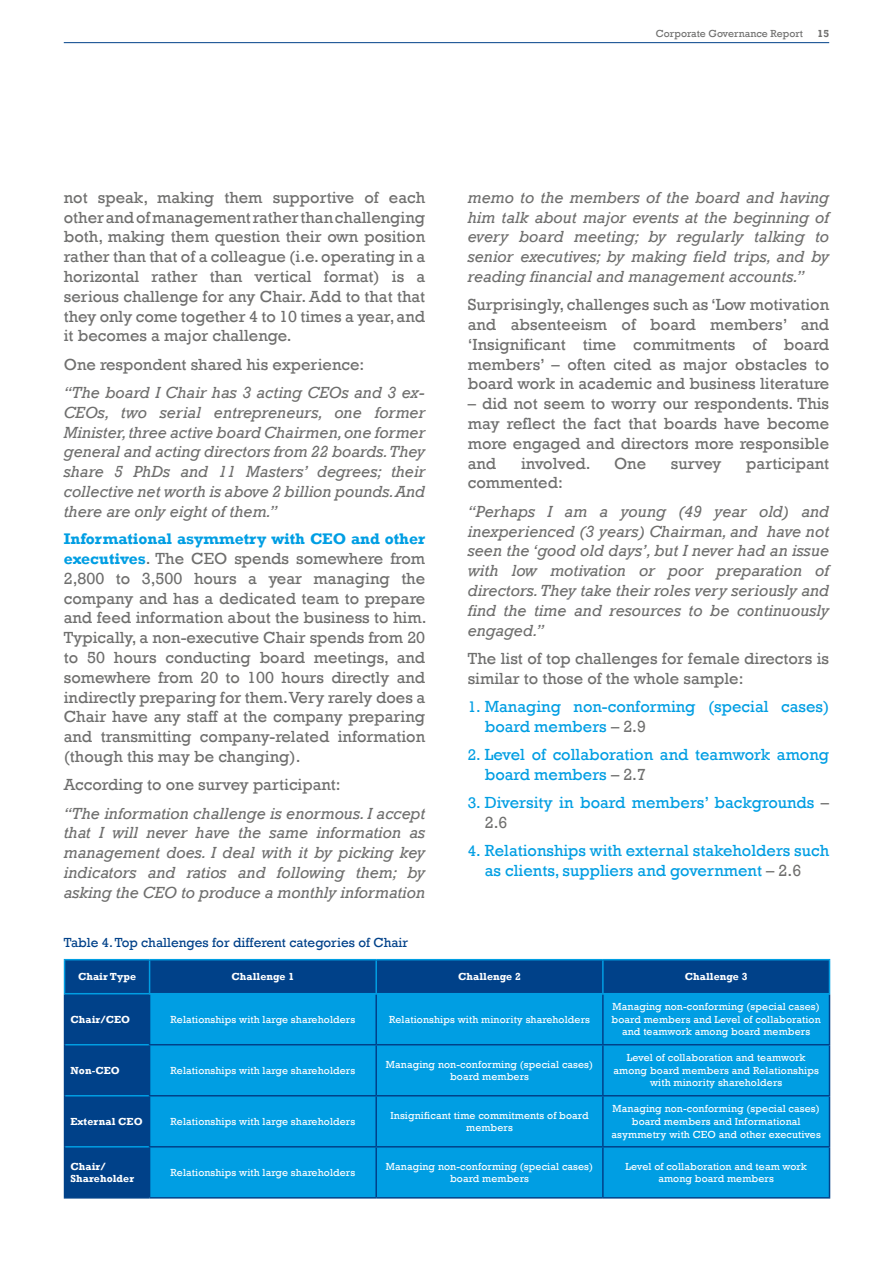
<style>
.page{position:relative;width:893px;height:1263px;background:#fff}
.page>*{position:absolute;margin:0;border:0;box-sizing:border-box;transform-origin:0 0}
.t1{font:16.5px/19.8px "Rockwell";color:#6f6f6e;text-align:justify}
.t2{font:italic 16.5px/19.8px "Rockwell";color:#6f6f6e;text-align:justify}
.t3{font:16.5px/19.8px "Rockwell";color:#009ee3}
.t4{font:700 15.75px "Rockwell";color:#009ee3}
.t5{font:13.5px "Rockwell";color:#004189}
.t6{font:10.5px/12.6px "Rockwell";letter-spacing:.01em;color:#fff;text-align:center}
.t7{font:700 10.5px/12.6px "Rockwell";letter-spacing:.01em;color:#fff}
.t8{font:10.5px "Rockwell";color:#6f6f6e}
.t9{font:700 10.5px "Rockwell";color:#6f6f6e}
.s1{font-weight:700;font-size:15.75px;color:#009ee3}
.s2{font-size:15.75px}
.s3{color:#6f6f6e}
</style>
<div class="page">
<hr style="left:64px;top:42px;width:765px;height:1px;background:#004189">
<div style="left:65px;top:960px;width:764px;height:237px;background:#004189"></div>
<div style="left:150px;top:994px;width:679px;height:203px;background:#009ee3"></div>
<hr style="left:64px;top:994px;width:1px;height:51px;background:#004189">
<hr style="left:64px;top:1045px;width:1px;height:51px;background:#004189">
<hr style="left:64px;top:1096px;width:1px;height:51px;background:#004189">
<hr style="left:64px;top:1147px;width:1px;height:50px;background:#004189">
<hr style="left:149px;top:994px;width:1px;height:50px;background:#004189">
<hr style="left:375px;top:994px;width:2px;height:50px;background:#004189">
<hr style="left:602px;top:994px;width:2px;height:50px;background:#004189">
<hr style="left:829px;top:994px;width:1px;height:50px;background:#004189">
<hr style="left:149px;top:1045px;width:1px;height:50px;background:#004189">
<hr style="left:375px;top:1045px;width:2px;height:50px;background:#004189">
<hr style="left:602px;top:1045px;width:2px;height:50px;background:#004189">
<hr style="left:829px;top:1045px;width:1px;height:50px;background:#004189">
<hr style="left:149px;top:1096px;width:1px;height:50px;background:#004189">
<hr style="left:375px;top:1096px;width:2px;height:50px;background:#004189">
<hr style="left:602px;top:1096px;width:2px;height:50px;background:#004189">
<hr style="left:829px;top:1096px;width:1px;height:50px;background:#004189">
<hr style="left:149px;top:1147px;width:1px;height:50px;background:#004189">
<hr style="left:375px;top:1147px;width:2px;height:50px;background:#004189">
<hr style="left:602px;top:1147px;width:2px;height:50px;background:#004189">
<hr style="left:829px;top:1147px;width:1px;height:50px;background:#004189">
<hr style="left:149px;top:1044px;width:227px;height:1px;background:#004189">
<hr style="left:376px;top:1044px;width:227px;height:1px;background:#004189">
<hr style="left:603px;top:1044px;width:227px;height:1px;background:#004189">
<hr style="left:149px;top:1095px;width:227px;height:1px;background:#004189">
<hr style="left:376px;top:1095px;width:227px;height:1px;background:#004189">
<hr style="left:603px;top:1095px;width:227px;height:1px;background:#004189">
<hr style="left:149px;top:1146px;width:227px;height:1px;background:#004189">
<hr style="left:376px;top:1146px;width:227px;height:1px;background:#004189">
<hr style="left:603px;top:1146px;width:227px;height:1px;background:#004189">
<hr style="left:64px;top:1197px;width:86px;height:1px;background:#004189">
<hr style="left:150px;top:1197px;width:226px;height:1px;background:#004189">
<hr style="left:376px;top:1197px;width:227px;height:1px;background:#004189">
<hr style="left:603px;top:1197px;width:227px;height:1px;background:#004189">
<hr style="left:65px;top:1044px;width:84px;height:1px;background:#009ee3">
<hr style="left:65px;top:1095px;width:84px;height:1px;background:#009ee3">
<hr style="left:65px;top:1146px;width:84px;height:1px;background:#009ee3">
<hr style="left:64px;top:959px;width:86px;height:1px;background:#009ee3">
<hr style="left:64px;top:960px;width:1px;height:33px;background:#009ee3">
<hr style="left:150px;top:959px;width:226px;height:1px;background:#009ee3">
<hr style="left:149px;top:960px;width:1px;height:33px;background:#009ee3">
<hr style="left:376px;top:959px;width:227px;height:1px;background:#009ee3">
<hr style="left:375px;top:960px;width:2px;height:33px;background:#009ee3">
<hr style="left:603px;top:959px;width:227px;height:1px;background:#009ee3">
<hr style="left:602px;top:960px;width:2px;height:33px;background:#009ee3">
<hr style="left:829px;top:960px;width:1px;height:33px;background:#009ee3">
<hr style="left:64px;top:993px;width:86px;height:1px;background:#009ee3">
<hr style="left:150px;top:993px;width:226px;height:1px;background:#009ee3">
<hr style="left:376px;top:993px;width:227px;height:1px;background:#009ee3">
<hr style="left:603px;top:993px;width:227px;height:1px;background:#009ee3">
<p class="t8" style="left:656px;top:27px;width:149px">Corporate Governance Report</p>
<p class="t9" style="left:818px;top:27px;width:13px">15</p>
<p class="t1" style="left:64px;top:188px;width:363px">not speak, making them supportive of each other and of management rather than challenging both, making them question their own position rather than that of a colleague (i.e. operating in a horizontal rather than vertical format) is a serious challenge for any Chair. Add to that that they only come together 4 to 10 times a year, and it becomes a major challenge.</p>
<p class="t1" style="left:64px;top:354px;width:302px">One respondent shared his experience:</p>
<p class="t2" style="left:64px;top:383px;width:363px">“The board I Chair has 3 acting CEOs and 3 ex-CEOs, two serial entrepreneurs, one former Minister, three active board Chairmen, one former general and acting directors from 22 boards. They share 5 PhDs and 11 Masters’ degrees; their collective net worth is above 2 billion pounds. And there are only eight of them.”</p>
<p class="t4" style="left:64px;top:529px;width:363px">Informational asymmetry with CEO and other</p>
<p class="t1" style="left:64px;top:549px;width:364px"><span class="s1">executives</span>. The CEO spends somewhere from 2,800 to 3,500 hours a year managing the company and has a dedicated team to prepare and feed information about the business to him.<br>Typically, a non-executive Chair spends from 20 to 50 hours conducting board meetings, and somewhere from 20 to 100 hours directly and indirectly preparing for them. Very rarely does a Chair have any staff at the company preparing and transmitting company-related information (though this may be changing).</p>
<p class="t1" style="left:64px;top:775px;width:278px">According to one survey participant:</p>
<p class="t2" style="left:64px;top:803px;width:363px">“The information challenge is enormous. I accept that I will never have the same information as management does. I deal with it by picking key indicators and ratios and following them; by asking the CEO to produce a monthly information</p>
<p class="t2" style="left:468px;top:188px;width:363px">memo to the members of the board and having him talk about major events at the beginning of every board meeting; by regularly talking to senior executives; by making field trips, and by reading financial and management accounts.”</p>
<p class="t1" style="left:468px;top:295px;width:363px">Surprisingly, challenges such as ‘Low motivation and absenteeism of board members’ and ‘Insignificant time commitments of board members’ – often cited as major obstacles to board work in academic and business literature</p>
<p class="t1" style="left:468px;top:394px;width:363px">– did not seem to worry our respondents. This may reflect the fact that boards have become more engaged and directors more responsible and</p>
<p class="t1" style="left:521px;top:453px;width:71px">involved.</p>
<p class="t1" style="left:614px;top:453px;width:34px">One</p>
<p class="t1" style="left:671px;top:453px;width:52px">survey</p>
<p class="t1" style="left:746px;top:453px;width:84px">participant</p>
<p class="t1" style="left:468px;top:473px;width:97px">commented:</p>
<p class="t2" style="left:468px;top:502px;width:363px">“Perhaps I am a young (49 year old) and inexperienced (3 years) Chairman, and have not seen the ‘good old days’, but I never had an issue with low motivation or poor preparation of directors. They take their roles very seriously and find the time and resources to be continuously engaged.”</p>
<p class="t1" style="left:468px;top:649px;width:363px">The list of top challenges for female directors is similar to those of the whole sample:</p>
<p class="t3" style="left:485px;top:697px;width:346px;text-indent:-17px"><span class="s2">1.</span> Managing non-conforming (special cases) board members <span class="s3">– 2.9</span></p>
<p class="t3" style="left:485px;top:745px;width:346px;text-indent:-17px"><span class="s2">2.</span> Level of collaboration and teamwork among board members <span class="s3">– 2.7</span></p>
<p class="t3" style="left:485px;top:793px;width:346px;text-indent:-17px"><span class="s2">3.</span> Diversity in board members’ backgrounds <span class="s3">–<br>2.6</span></p>
<p class="t3" style="left:485px;top:841px;width:346px;text-indent:-17px"><span class="s2">4.</span> Relationships with external stakeholders such as clients, suppliers and government <span class="s3">– 2.6</span></p>
<p class="t5" style="left:64px;top:935px;width:346px">Table 4. Top challenges for different categories of Chair</p>
<p class="t7" style="left:78px;top:970px;width:60px">Chair Type</p>
<p class="t7" style="left:232px;top:970px;width:64px">Challenge 1</p>
<p class="t7" style="left:458px;top:970px;width:64px">Challenge 2</p>
<p class="t7" style="left:685px;top:970px;width:64px">Challenge 3</p>
<p class="t7" style="left:71px;top:1013px;width:61px">Chair/CEO</p>
<p class="t6" style="left:170px;top:1013px;width:186px">Relationships with large shareholders</p>
<p class="t6" style="left:389px;top:1013px;width:202px">Relationships with minority shareholders</p>
<p class="t6" style="left:612px;top:1000px;width:211px">Managing non-conforming (special cases) board members and Level of collaboration and teamwork among board members</p>
<p class="t7" style="left:71px;top:1064px;width:51px">Non-CEO</p>
<p class="t6" style="left:170px;top:1064px;width:186px">Relationships with large shareholders</p>
<p class="t6" style="left:386px;top:1058px;width:209px">Managing non-conforming (special cases) board members</p>
<p class="t6" style="left:613px;top:1051px;width:207px">Level of collaboration and teamwork among board members and Relationships with minority shareholders</p>
<p class="t7" style="left:71px;top:1115px;width:74px">External CEO</p>
<p class="t6" style="left:170px;top:1115px;width:186px">Relationships with large shareholders</p>
<p class="t6" style="left:390px;top:1109px;width:200px">Insignificant time commitments of board members</p>
<p class="t6" style="left:612px;top:1103px;width:211px">Managing non-conforming (special cases) board members and Informational asymmetry with CEO and other executives</p>
<p class="t7" style="left:71px;top:1160px;width:65px">Chair/<br>Shareholder</p>
<p class="t6" style="left:170px;top:1166px;width:186px">Relationships with large shareholders</p>
<p class="t6" style="left:386px;top:1160px;width:209px">Managing non-conforming (special cases) board members</p>
<p class="t6" style="left:625px;top:1160px;width:183px">Level of collaboration and team work among board members</p>
</div>
